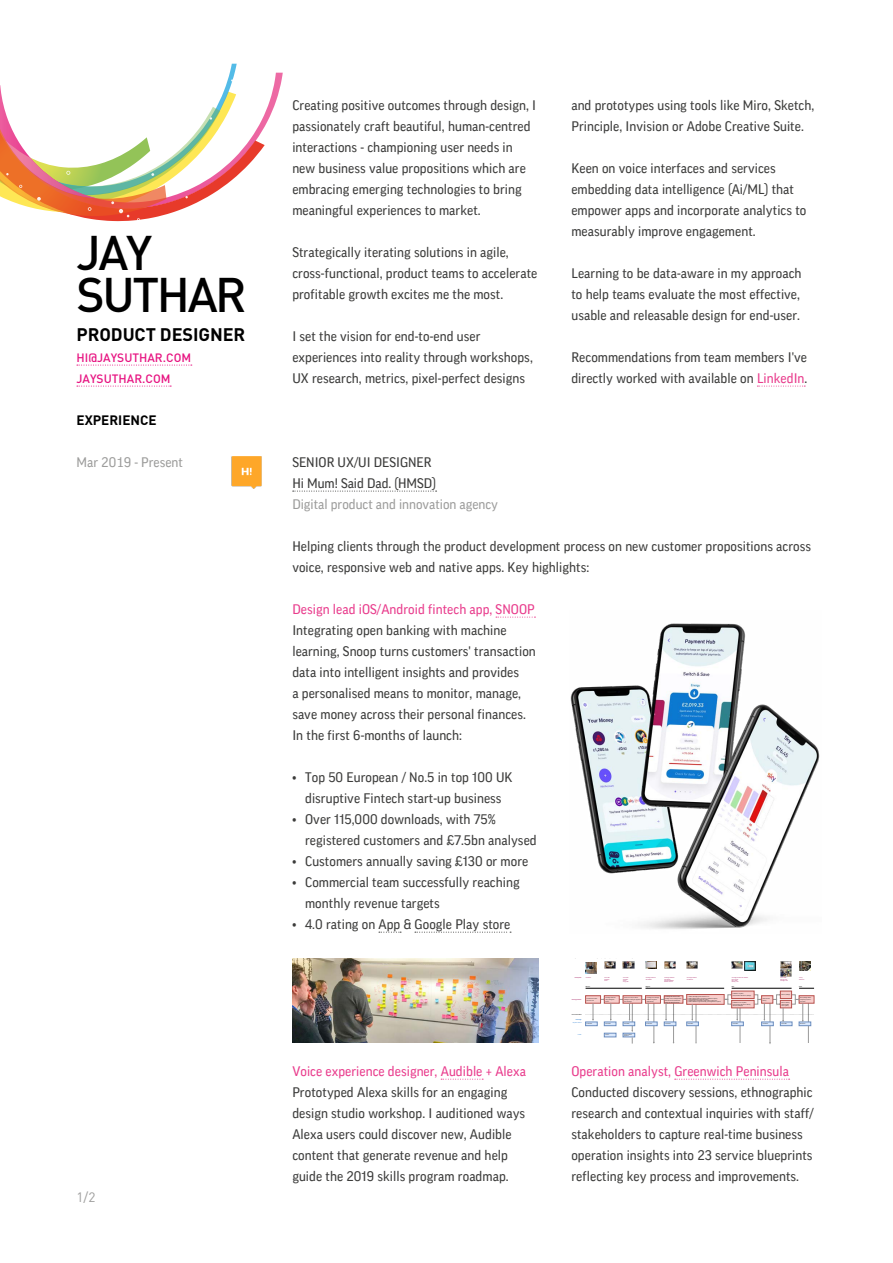
<style>
.page{position:relative;width:893px;height:1263px;background:#fff}
.page>*{position:absolute;margin:0;border:0;box-sizing:border-box;transform-origin:0 0}
.t1{font:500 48px/42px "DIN";letter-spacing:-.05em;color:#000}
.t2{font:700 18px "DIN";letter-spacing:-.005em;color:#000}
.t3{font:13.5px/21px "Good LF";letter-spacing:.005em;color:#3c3c3b}
.t4{font:13.5px "Good LF";letter-spacing:.005em;color:#e93d8d}
.t5{font:13.5px "Good";color:#3c3c3b}
.t6{font:13.5px "Good";color:#9d9d9c}
.t7{font:700 13.5px "DIN";color:#000}
.t8{font:13.5px "DIN";color:#9d9d9c}
.t9{font:500 12px "DIN";color:#e71381}
.s1{font-family:"Good";color:#e93d8d}
.s2{color:#e93d8d}
.s3{font-family:"Good LF"}
</style>
<div class="page">
<svg style="left:757px;top:386px;width:48px;height:1px"></svg>
<img style="left:231px;top:456px;width:31px;height:32px">
<svg style="left:293px;top:491px;width:144px;height:1px"></svg>
<svg style="left:496px;top:617px;width:39px;height:1px"></svg>
<svg style="left:379px;top:932px;width:22px;height:1px"></svg>
<svg style="left:415px;top:932px;width:96px;height:1px"></svg>
<svg style="left:441px;top:1079px;width:42px;height:1px"></svg>
<svg style="left:675px;top:1079px;width:115px;height:1px"></svg>
<img style="left:570px;top:623px;width:250px;height:306px">
<svg style="left:0;top:64px;width:283px;height:157px"></svg>
<svg style="left:77px;top:386px;width:94px;height:1px"></svg>
<img style="left:292px;top:959px;width:247px;height:84px">
<hr style="left:740px;top:1008px;width:1px;height:35px;background:#999">
<hr style="left:808px;top:1003px;width:1px;height:40px;background:#999">
<hr style="left:770px;top:1003px;width:1px;height:40px;background:#999">
<hr style="left:673px;top:1003px;width:1px;height:39px;background:#999">
<hr style="left:696px;top:1004px;width:1px;height:39px;background:#999">
<hr style="left:654px;top:1003px;width:1px;height:39px;background:#999">
<div style="left:623px;top:1033px;width:12px;height:4px;border:1px solid #6c8ebf"></div>
<div style="left:604px;top:1033px;width:12px;height:4px;border:1px solid #6c8ebf"></div>
<svg style="left:585px;top:962px;width:229px;height:69px"></svg>
<svg style="left:77px;top:365px;width:115px;height:1px"></svg>
<h1 class="t1" style="left:77px;top:230px;width:172px">JAY<br>SUTHAR</h1>
<h2 class="t2" style="left:77px;top:323px;width:170px">PRODUCT DESIGNER</h2>
<p class="t9" style="left:77px;top:350px;width:116px">HI@JAYSUTHAR.COM</p>
<p class="t9" style="left:77px;top:371px;width:96px">JAYSUTHAR.COM</p>
<p class="t7" style="left:77px;top:411px;width:82px">EXPERIENCE</p>
<p class="t3" style="left:292px;top:95px;width:245px">Creating positive outcomes through design, I passionately craft beautiful, human-centred interactions - championing user needs in new business value propositions which are embracing emerging technologies to bring meaningful experiences to market.</p>
<p class="t3" style="left:292px;top:242px;width:247px">Strategically iterating solutions in agile, cross-functional, product teams to accelerate profitable growth excites me the most.</p>
<p class="t3" style="left:292px;top:326px;width:242px">I set the vision for end-to-end user experiences into reality through workshops,<br>UX research, metrics, pixel-perfect designs</p>
<p class="t6" style="left:77px;top:455px;width:108px">Mar 2019 - Present</p>
<p class="t5" style="left:292px;top:455px;width:141px">SENIOR UX/UI DESIGNER</p>
<p class="t5" style="left:292px;top:476px;width:145px">Hi Mum! Said Dad. (HMSD)</p>
<p class="t6" style="left:292px;top:497px;width:207px">Digital product and innovation agency</p>
<p class="t3" style="left:571px;top:95px;width:244px">and prototypes using tools like Miro, Sketch,<br>Principle, Invision or Adobe Creative Suite.</p>
<p class="t3" style="left:571px;top:158px;width:236px">Keen on voice interfaces and services embedding data intelligence (Ai/ML) that empower apps and incorporate analytics to measurably improve engagement.</p>
<p class="t3" style="left:571px;top:263px;width:232px;text-align:justify">Learning to be data-aware in my approach to help teams evaluate the most effective, usable and releasable design for end-user.</p>
<p class="t3" style="left:571px;top:347px;width:238px">Recommendations from team members I've directly worked with available on <span class="s1">LinkedIn</span>.</p>
<p class="t3" style="left:292px;top:536px;width:520px">Helping clients through the product development process on new customer propositions across voice, responsive web and native apps. Key highlights:</p>
<p class="t3" style="left:292px;top:599px;width:245px"><span class="s2">Design lead iOS/Android fintech app,</span> <span class="s1">SNOOP </span>Integrating open banking with machine learning, Snoop turns customers' transaction data into intelligent insights and provides<br>a personalised means to monitor, manage, save money across their personal finances.<br>In the first 6-months of launch:</p>
<p class="t3" style="left:292px;top:767px;width:222px;text-align:center">• Top 50 European / No.5 in top 100 UK disruptive Fintech start-up business</p>
<p class="t3" style="left:305px;top:809px;width:233px;text-indent:-13px">• Over 115,000 downloads, with 75% registered customers and £7.5bn analysed</p>
<p class="t3" style="left:292px;top:851px;width:238px">• Customers annually saving £130 or more</p>
<p class="t3" style="left:305px;top:872px;width:216px;text-indent:-13px">• Commercial team successfully reaching monthly revenue targets</p>
<p class="t5" style="left:292px;top:917px;width:220px"><span class="s3">• 4.0 rating on</span> App <span class="s3">&amp;</span> Google Play store</p>
<p class="t8" style="left:77px;top:1189px;width:20px">1/2</p>
<p class="t4" style="left:292px;top:1064px;width:235px">Voice experience designer, Audible + Alexa</p>
<p class="t3" style="left:292px;top:1082px;width:234px">Prototyped Alexa skills for an engaging design studio workshop. I auditioned ways Alexa users could discover new, Audible content that generate revenue and help guide the 2019 skills program roadmap.</p>
<p class="t4" style="left:571px;top:1064px;width:219px">Operation analyst, Greenwich Peninsula</p>
<p class="t3" style="left:571px;top:1082px;width:244px">Conducted discovery sessions, ethnographic research and contextual inquiries with staff/ stakeholders to capture real-time business operation insights into 23 service blueprints reflecting key process and improvements.</p>
</div>
